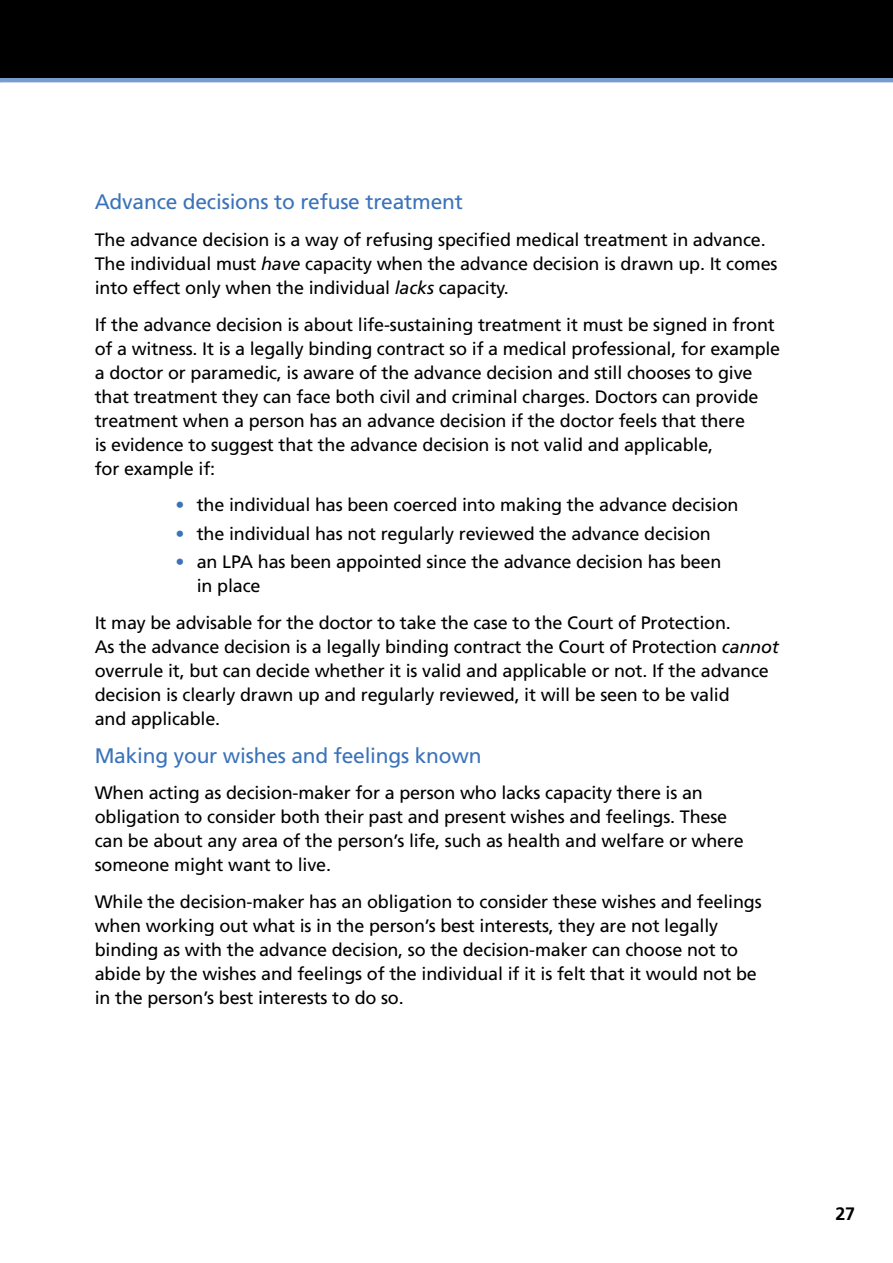
<style>
.page{position:relative;width:893px;height:1263px;background:#fff}
.page>*{position:absolute;margin:0;border:0;box-sizing:border-box;transform-origin:0 0}
.t1{font:21px "Frutiger";letter-spacing:-.01em;color:#3b73b9}
.t2{font:18px/24px "Frutiger";letter-spacing:-.01em;color:#000}
.t3{font:700 18px "Frutiger";color:#000}
.s1{font-style:italic}
.s2{color:#3b73b9}
</style>
<div class="page">
<div style="left:0;top:0;width:893px;height:79px;background:#000"></div>
<hr style="left:0;top:78px;width:893px;height:4px;background:#769dce">
<p class="t1" style="left:95px;top:189px;width:370px">Advance decisions to refuse treatment</p>
<p class="t2" style="left:95px;top:227px;width:684px">The advance decision is a way of refusing specified medical treatment in advance.<br>The individual must <span class="s1">have</span> capacity when the advance decision is drawn up. It comes into effect only when the individual <span class="s1">lacks</span> capacity.</p>
<p class="t2" style="left:95px;top:312px;width:687px">If the advance decision is about life-sustaining treatment it must be signed in front of a witness. It is a legally binding contract so if a medical professional, for example a doctor or paramedic, is aware of the advance decision and still chooses to give that treatment they can face both civil and criminal charges. Doctors can provide treatment when a person has an advance decision if the doctor feels that there<br>is evidence to suggest that the advance decision is not valid and applicable,<br>for example if:</p>
<p class="t2" style="left:175px;top:493px;width:565px"><span class="s2">•</span> the individual has been coerced into making the advance decision</p>
<p class="t2" style="left:175px;top:521px;width:537px"><span class="s2">•</span> the individual has not regularly reviewed the advance decision</p>
<p class="t2" style="left:197px;top:549px;width:526px;text-indent:-21px"><span class="s2">•</span> an LPA has been appointed since the advance decision has been in place</p>
<p class="t2" style="left:95px;top:610px;width:686px">It may be advisable for the doctor to take the case to the Court of Protection.<br>As the advance decision is a legally binding contract the Court of Protection <span class="s1">cannot </span>overrule it, but can decide whether it is valid and applicable or not. If the advance decision is clearly drawn up and regularly reviewed, it will be seen to be valid<br>and applicable.</p>
<p class="t1" style="left:95px;top:743px;width:388px">Making your wishes and feelings known</p>
<p class="t2" style="left:95px;top:781px;width:651px">When acting as decision-maker for a person who lacks capacity there is an obligation to consider both their past and present wishes and feelings. These can be about any area of the person’s life, such as health and welfare or where someone might want to live.</p>
<p class="t2" style="left:95px;top:890px;width:668px">While the decision-maker has an obligation to consider these wishes and feelings when working out what is in the person’s best interests, they are not legally binding as with the advance decision, so the decision-maker can choose not to abide by the wishes and feelings of the individual if it is felt that it would not be in the person’s best interests to do so.</p>
<p class="t3" style="left:835px;top:1203px;width:21px">27</p>
</div>
